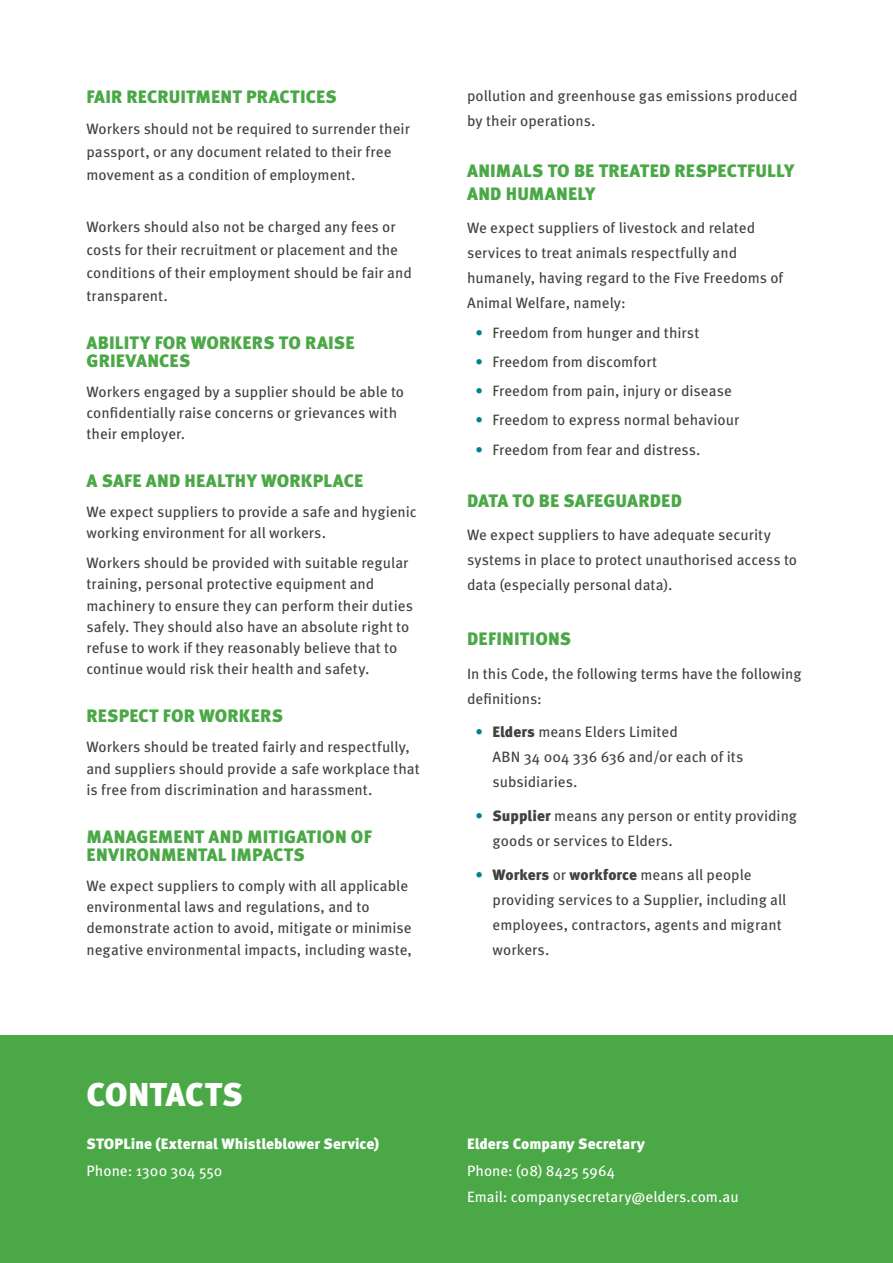
<style>
.page{position:relative;width:893px;height:1263px;background:#fff}
.page>*{position:absolute;margin:0;border:0;box-sizing:border-box;transform-origin:0 0}
.t1{font:900 33px "Meta Pro";color:#fff}
.t2{font:900 18px/18.3px "Meta Pro";letter-spacing:.01em;color:#4ba847}
.t3{font:15px/21.3px "Meta Pro";color:#414042}
.t4{font:15px/26.5px "Meta Pro";color:#fff}
.t5{font:900 15px "Meta Pro";color:#fff}
.s1{font-family:"Avenir";color:#008093}
.s2{font-weight:900}
</style>
<div class="page">
<div style="left:0;top:1035px;width:893px;height:228px;background:#4ba847"></div>
<p class="t2" style="left:87px;top:87px;width:252px">FAIR RECRUITMENT PRACTICES</p>
<p class="t3" style="left:86px;top:117px;width:325px;line-height:22.8px">Workers should not be required to surrender their passport, or any document related to their free movement as a condition of employment.</p>
<p class="t3" style="left:86px;top:215px;width:327px;line-height:22.8px">Workers should also not be charged any fees or costs for their recruitment or placement and the conditions of their employment should be fair and transparent.</p>
<p class="t2" style="left:87px;top:332px;width:269px">ABILITY FOR WORKERS TO RAISE<br>GRIEVANCES</p>
<p class="t3" style="left:86px;top:380px;width:319px">Workers engaged by a supplier should be able to confidentially raise concerns or grievances with their employer.</p>
<p class="t2" style="left:87px;top:471px;width:278px">A SAFE AND HEALTHY WORKPLACE</p>
<p class="t3" style="left:86px;top:500px;width:332px">We expect suppliers to provide a safe and hygienic working environment for all workers.</p>
<p class="t3" style="left:86px;top:551px;width:328px">Workers should be provided with suitable regular training, personal protective equipment and machinery to ensure they can perform their duties safely. They should also have an absolute right to refuse to work if they reasonably believe that to continue would risk their health and safety.</p>
<p class="t2" style="left:87px;top:706px;width:198px">RESPECT FOR WORKERS</p>
<p class="t3" style="left:86px;top:735px;width:335px">Workers should be treated fairly and respectfully, and suppliers should provide a safe workplace that is free from discrimination and harassment.</p>
<p class="t2" style="left:87px;top:826px;width:287px">MANAGEMENT AND MITIGATION OF<br>ENVIRONMENTAL IMPACTS</p>
<p class="t3" style="left:86px;top:874px;width:327px">We expect suppliers to comply with all applicable environmental laws and regulations, and to demonstrate action to avoid, mitigate or minimise negative environmental impacts, including waste,</p>
<p class="t3" style="left:467px;top:82px;width:332px;line-height:25px">pollution and greenhouse gas emissions produced by their operations.</p>
<p class="t2" style="left:467px;top:159px;width:329px;line-height:22px">ANIMALS TO BE TREATED RESPECTFULLY<br>AND HUMANELY</p>
<p class="t3" style="left:467px;top:214px;width:318px;line-height:25px">We expect suppliers of livestock and related services to treat animals respectfully and humanely, having regard to the Five Freedoms of Animal Welfare, namely:</p>
<p class="t3" style="left:476px;top:321px;width:225px"><span class="s1">•</span> Freedom from hunger and thirst</p>
<p class="t3" style="left:476px;top:350px;width:183px"><span class="s1">•</span> Freedom from discomfort</p>
<p class="t3" style="left:476px;top:379px;width:258px"><span class="s1">•</span> Freedom from pain, injury or disease</p>
<p class="t3" style="left:476px;top:409px;width:265px"><span class="s1">•</span> Freedom to express normal behaviour</p>
<p class="t3" style="left:476px;top:438px;width:227px"><span class="s1">•</span> Freedom from fear and distress.</p>
<p class="t2" style="left:467px;top:490px;width:216px">DATA TO BE SAFEGUARDED</p>
<p class="t3" style="left:467px;top:521px;width:332px;line-height:25px">We expect suppliers to have adequate security systems in place to protect unauthorised access to data (especially personal data).</p>
<p class="t2" style="left:467px;top:629px;width:106px">DEFINITIONS</p>
<p class="t3" style="left:467px;top:660px;width:336px;line-height:25px">In this Code, the following terms have the following definitions:</p>
<p class="t3" style="left:493px;top:718px;width:252px;line-height:25px;text-indent:-17px"><span class="s1">•</span> <span class="s2">Elders</span> means Elders Limited<br>ABN 34 004 336 636 and/or each of its subsidiaries.</p>
<p class="t3" style="left:493px;top:802px;width:306px;line-height:25px;text-indent:-17px"><span class="s1">•</span> <span class="s2">Supplier</span> means any person or entity providing goods or services to Elders.</p>
<p class="t3" style="left:493px;top:861px;width:295px;line-height:25px;text-indent:-17px"><span class="s1">•</span> <span class="s2">Workers</span> or <span class="s2">workforce</span> means all people providing services to a Supplier, including all employees, contractors, agents and migrant workers.</p>
<h1 class="t1" style="left:87px;top:1068px;width:158px">CONTACTS</h1>
<p class="t5" style="left:86px;top:1132px;width:294px">STOPLine (External Whistleblower Service)</p>
<p class="t4" style="left:86px;top:1156px;width:138px">Phone: 1300 304 550</p>
<p class="t5" style="left:467px;top:1132px;width:179px">Elders Company Secretary</p>
<p class="t4" style="left:467px;top:1156px;width:273px">Phone: (08) 8425 5964<br>Email: companysecretary@elders.com.au</p>
</div>
